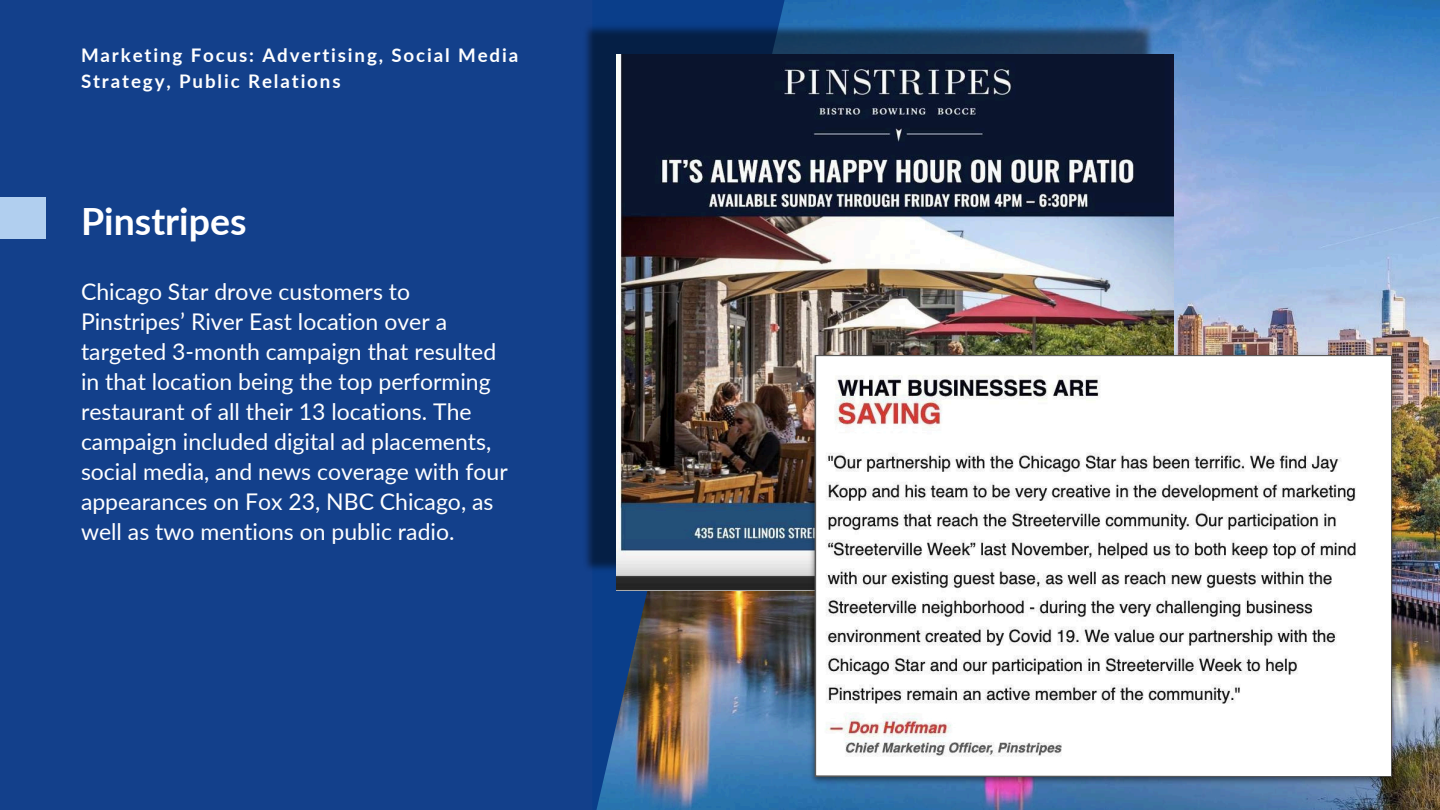
<style>
.page{position:relative;width:1440px;height:810px;background:#13408b}
.page>*{position:absolute;margin:0;border:0;box-sizing:border-box;transform-origin:0 0}
.t1{font:700 37.5px "Lato";color:#fff}
.t2{font:23px/30px "Lato";color:#fff}
.t3{font:700 18.7px/25.5px "Lato";letter-spacing:.1em;color:#fff}
</style>
<div class="page">
<img style="left:785px;top:1px;width:655px;height:809px">
<div style="left:0;top:197px;width:46px;height:42px;background:#b1cfef"></div>
<img style="left:596px;top:0;width:189px;height:810px">
<img style="left:586px;top:21px;width:570px;height:593px">
<img style="left:617px;top:54px;width:557px;height:536px">
<img style="left:806px;top:349px;width:595px;height:440px">
<svg style="left:815px;top:355px;width:577px;height:422px;background:#e4e3e3"></svg>
<p class="t3" style="left:81px;top:42px;width:439px">Marketing Focus: Advertising, Social Media<br>Strategy, Public Relations</p>
<p class="t1" style="left:81px;top:198px;width:167px">Pinstripes</p>
<p class="t2" style="left:81px;top:276px;width:428px">Chicago Star drove customers to Pinstripes’ River East location over a targeted 3-month campaign that resulted in that location being the top performing restaurant of all their 13 locations. The campaign included digital ad placements, social media, and news coverage with four appearances on Fox 23, NBC Chicago, as well as two mentions on public radio.</p>
</div>
